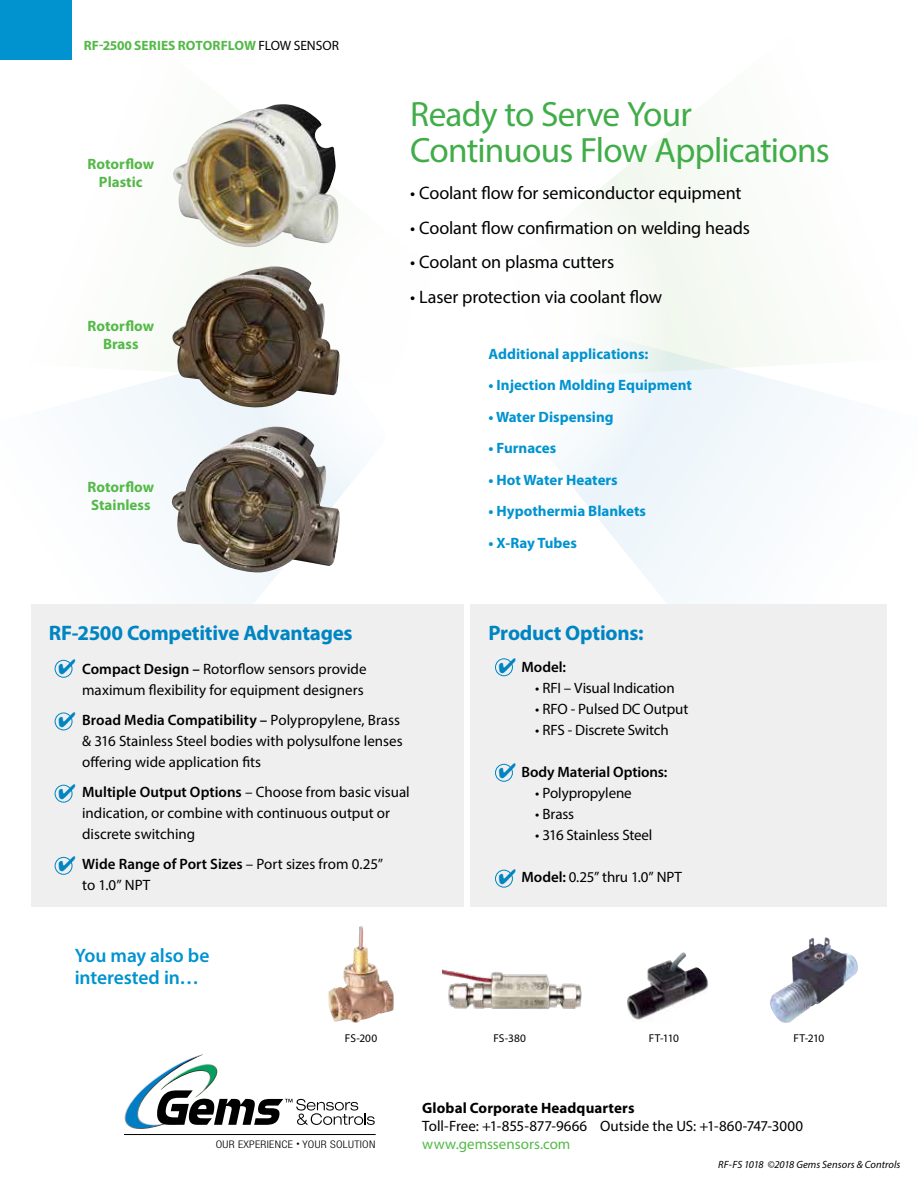
<style>
.page{position:relative;width:918px;height:1188px;background:#fff}
.page>*{position:absolute;margin:0;border:0;box-sizing:border-box;transform-origin:0 0}
.t1{font:35.25px/36px "Myriad Pro";letter-spacing:-.025em;color:#41ad49}
.t2{font:700 21px "Myriad Pro";letter-spacing:-.01em;color:#0085c2}
.t3{font:600 19.5px/22.5px "Myriad Pro";letter-spacing:-.005em;color:#0093d0}
.t4{font:18.15px "Myriad Pro";letter-spacing:-.01em;color:#000}
.t5{font:15px/21px "Myriad Pro";letter-spacing:-.005em;color:#000}
.t6{font:700 15px "Myriad Pro";color:#0093d0}
.t7{font:700 15px/18px "Myriad Pro";color:#54b948;text-align:center}
.t8{font:700 15px "Myriad Pro";letter-spacing:.005em;color:#000}
.t9{font:600 15px "Myriad Pro";letter-spacing:-.005em;color:#000}
.t10{font:15px "Myriad Pro";color:#54b948}
.t11{font:700 13.5px "Myriad Pro";color:#54b948}
.t12{font:11.4px "Myriad Pro";letter-spacing:-.005em;color:#000}
.t13{font:italic 10.5px "Myriad Pro";letter-spacing:.005em;color:#000}
.t14{font:300 condensed 10.5px "Helvetica Neue LT Std";letter-spacing:.025em;color:#000;scale:1.12 1}
.s1{font-weight:400;color:#000}
.s2{font-weight:600}
</style>
<div class="page">
<svg style="left:582px;top:377px;width:238px;height:227px;fill:#f3f9fc"></svg>
<div style="left:99px;top:383px;width:178px;height:221px;background:#f6fafd"></div>
<svg style="left:26px;top:59px;width:230px;height:324px"></svg>
<svg style="left:612px;top:118px;width:169px;height:259px;fill:#f5faf4"></svg>
<div style="left:242px;top:113px;width:429px;height:426px;background:#fff;border-radius:50%"></div>
<div style="left:470px;top:604px;width:417px;height:303px;background:#efeff0"></div>
<div style="left:31px;top:604px;width:433px;height:303px;background:#efeff0"></div>
<svg style="left:124px;top:1054px;width:251px;height:75px"></svg>
<hr style="left:124px;top:1134px;width:252px;height:1px;background:#000">
<div style="left:0;top:0;width:72px;height:59px;background:#0093d0"></div>
<div style="left:55px;top:660px;width:17px;height:18px;border:1px solid #0085c2;border-radius:50%"></div>
<div style="left:495px;top:658px;width:18px;height:18px;border:1px solid #0085c2;border-radius:50%"></div>
<div style="left:495px;top:764px;width:18px;height:18px;border:1px solid #0085c2;border-radius:50%"></div>
<div style="left:495px;top:870px;width:18px;height:18px;border:1px solid #0085c2;border-radius:50%"></div>
<div style="left:55px;top:713px;width:17px;height:17px;border:1px solid #0085c2;border-radius:50%"></div>
<div style="left:55px;top:785px;width:17px;height:18px;border:1px solid #0085c2;border-radius:50%"></div>
<div style="left:55px;top:857px;width:17px;height:18px;border:1px solid #0085c2;border-radius:50%"></div>
<img style="left:328px;top:926px;width:66px;height:97px">
<img style="left:770px;top:937px;width:88px;height:86px">
<img style="left:627px;top:952px;width:81px;height:68px">
<img style="left:167px;top:426px;width:174px;height:148px">
<img style="left:170px;top:266px;width:170px;height:144px">
<img style="left:173px;top:104px;width:166px;height:145px">
<img style="left:443px;top:969px;width:139px;height:40px">
<svg style="left:59px;top:659px;width:14px;height:15px"></svg>
<svg style="left:499px;top:658px;width:14px;height:15px"></svg>
<svg style="left:499px;top:763px;width:14px;height:15px"></svg>
<svg style="left:499px;top:869px;width:14px;height:15px"></svg>
<svg style="left:59px;top:712px;width:14px;height:15px"></svg>
<svg style="left:59px;top:784px;width:14px;height:15px"></svg>
<svg style="left:59px;top:856px;width:14px;height:15px"></svg>
<p class="t11" style="left:84px;top:38px;width:257px">RF-2500 SERIES ROTORFLOW <span class="s1">FLOW SENSOR</span></p>
<p class="t7" style="left:88px;top:156px;width:68px">Rotorflow<br>Plastic</p>
<p class="t7" style="left:88px;top:318px;width:68px">Rotorflow<br>Brass</p>
<p class="t7" style="left:88px;top:478px;width:68px;text-align:left">Rotorflow<br>Stainless</p>
<h1 class="t1" style="left:410px;top:95px;width:421px">Ready to Serve Your<br>Continuous Flow Applications</h1>
<p class="t4" style="left:410px;top:182px;width:333px">• Coolant flow for semiconductor equipment</p>
<p class="t4" style="left:410px;top:216px;width:341px">• Coolant flow confirmation on welding heads</p>
<p class="t4" style="left:410px;top:251px;width:205px">• Coolant on plasma cutters</p>
<p class="t4" style="left:410px;top:285px;width:253px">• Laser protection via coolant flow</p>
<p class="t6" style="left:489px;top:345px;width:161px">Additional applications:</p>
<p class="t6" style="left:489px;top:377px;width:205px">• Injection Molding Equipment</p>
<p class="t6" style="left:489px;top:408px;width:127px">• Water Dispensing</p>
<p class="t6" style="left:489px;top:440px;width:69px">• Furnaces</p>
<p class="t6" style="left:489px;top:471px;width:131px">• Hot Water Heaters</p>
<p class="t6" style="left:489px;top:503px;width:159px">• Hypothermia Blankets</p>
<p class="t6" style="left:489px;top:534px;width:90px">• X-Ray Tubes</p>
<h2 class="t2" style="left:49px;top:621px;width:305px">RF-2500 Competitive Advantages</h2>
<h2 class="t2" style="left:489px;top:621px;width:157px">Product Options:</h2>
<p class="t5" style="left:82px;top:658px;width:286px"><span class="s2">Compact Design –</span> Rotorflow sensors provide maximum flexibility for equipment designers</p>
<p class="t5" style="left:82px;top:709px;width:322px"><span class="s2">Broad Media Compatibility –</span> Polypropylene, Brass &amp; 316 Stainless Steel bodies with polysulfone lenses offering wide application fits</p>
<p class="t5" style="left:82px;top:781px;width:329px"><span class="s2">Multiple Output Options</span> – Choose from basic visual indication, or combine with continuous output or discrete switching</p>
<p class="t5" style="left:82px;top:853px;width:302px"><span class="s2">Wide Range of Port Sizes</span> – Port sizes from 0.25” to 1.0” NPT</p>
<p class="t9" style="left:522px;top:658px;width:46px">Model:</p>
<p class="t5" style="left:535px;top:678px;width:141px">• RFI – Visual Indication</p>
<p class="t5" style="left:535px;top:699px;width:155px">• RFO - Pulsed DC Output</p>
<p class="t5" style="left:535px;top:720px;width:135px">• RFS - Discrete Switch</p>
<p class="t9" style="left:522px;top:763px;width:147px">Body Material Options:</p>
<p class="t5" style="left:535px;top:783px;width:98px">• Polypropylene</p>
<p class="t5" style="left:535px;top:804px;width:40px">• Brass</p>
<p class="t5" style="left:535px;top:825px;width:119px">• 316 Stainless Steel</p>
<p class="t5" style="left:522px;top:867px;width:162px"><span class="s2">Model:</span> 0.25” thru 1.0” NPT</p>
<h3 class="t3" style="left:75px;top:944px;width:136px">You may also be interested in…</h3>
<p class="t12" style="left:345px;top:1032px;width:34px">FS-200</p>
<p class="t12" style="left:493px;top:1032px;width:34px">FS-380</p>
<p class="t12" style="left:649px;top:1032px;width:32px">FT-110</p>
<p class="t12" style="left:793px;top:1032px;width:33px">FT-210</p>
<p class="t14" style="left:216px;top:1138px;width:144px">OUR EXPERIENCE <sup>•</sup> YOUR SOLUTION</p>
<p class="t8" style="left:422px;top:1099px;width:214px">Global Corporate Headquarters</p>
<p class="t5" style="left:422px;top:1115px;width:382px">Toll-Free: +1-855-877-9666 Outside the US: +1-860-747-3000</p>
<p class="t10" style="left:422px;top:1134px;width:150px">www.gemssensors.com</p>
<p class="t13" style="left:718px;top:1158px;width:184px">RF-FS 1018 ©2018 Gems Sensors &amp; Controls</p>
</div>
